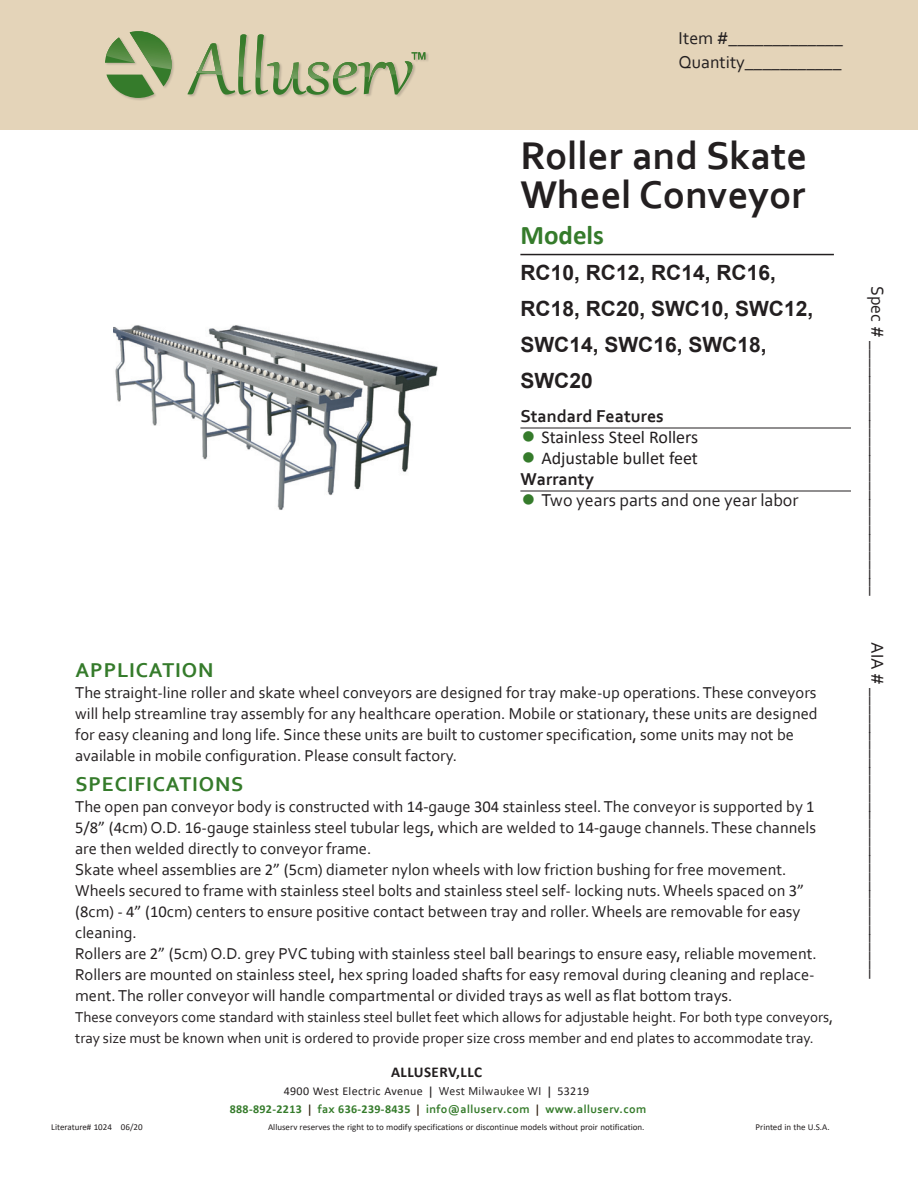
<style>
.page{position:relative;width:918px;height:1188px;background:#fff}
.page>*{position:absolute;margin:0;border:0;box-sizing:border-box;transform-origin:0 0}
.t1{font:700 40.5px/39px "Corbel";color:#231f20}
.t2{font:700 27px "Calibri";color:#357b2b}
.t3{font:700 21px/36px "Arial";color:#231f20}
.alluserv_manual_head{font:700 21px "Corbel";letter-spacing:.04em;color:#357b2b}
.alluserv_manual_body{font:18px "Corbel";color:#231f20}
.alluserv_spec_bullet{font:18px "Calibri";color:#231f20}
.alluserv_spec_bullet-2{font:18px "Corbel";color:#231f20}
.alluserv_manual_body-2{font:700 18px "Corbel";color:#231f20}
.alluserv_manual_body-3{font:16.5px/21px "Corbel";color:#231f20}
.alluserv_manual_body-4{font:15px/21px "Corbel";color:#231f20}
.t4{font:700 15px "Calibri";letter-spacing:.03em;color:#231f20}
.t5{font:700 12px "Corbel";letter-spacing:.03em;color:#357b2b}
.t6{font:12px "Calibri";letter-spacing:.03em;color:#231f20}
.t7{font:9px "Calibri";color:#231f20}
.s1{color:#357b2b}
.s2{font-family:"Calibri"}
.s3{font-family:"Corbel";font-weight:700}
.s4{font-family:"Corbel"}
.s5{color:#2d1c0c}
</style>
<div class="page">
<div style="left:0;top:0;width:918px;height:130px;background:#e4d4b9"></div>
<div style="left:105px;top:31px;width:324px;height:70px;background:#231f20;opacity:.2"></div>
<svg style="left:105px;top:31px;width:320px;height:67px"></svg>
<hr style="left:520px;top:428px;width:331px;height:1px;background:#231f20">
<hr style="left:520px;top:491px;width:331px;height:1px;background:#231f20">
<img style="left:113px;top:325px;width:325px;height:185px">
<hr style="left:520px;top:254px;width:314px;height:1px;background:#231f20">
<p class="alluserv_manual_body" style="left:679px;top:27px;width:166px">Item #_____________</p>
<p class="alluserv_manual_body" style="left:679px;top:51px;width:164px">Quantity___________</p>
<p class="t1" style="left:520px;top:136px;width:288px">Roller and Skate<br>Wheel Conveyor</p>
<p class="t2" style="left:520px;top:216px;width:85px">Models</p>
<p class="t3" style="left:520px;top:255px;width:294px">RC10, RC12, RC14, RC16,<br>RC18, RC20, SWC10, SWC12,<br>SWC14, SWC16, SWC18,<br>SWC20</p>
<p class="alluserv_manual_body-2" style="left:520px;top:405px;width:145px">Standard Features</p>
<p class="alluserv_spec_bullet" style="left:522px;top:425px;width:178px"><span class="s1">●</span> Stainless Steel Rollers</p>
<p class="alluserv_spec_bullet" style="left:522px;top:446px;width:178px"><span class="s1">●</span> Adjustable bullet feet</p>
<p class="alluserv_manual_body-2" style="left:520px;top:468px;width:75px">Warranty</p>
<p class="alluserv_spec_bullet-2" style="left:522px;top:489px;width:278px"><span class="s1">●</span> Two years parts and one year labor</p>
<p class="alluserv_manual_head" style="left:76px;top:657px;width:139px">APPLICATION</p>
<p class="alluserv_manual_body-3" style="left:75px;top:682px;width:744px">The straight-line roller and skate wheel conveyors are designed for tray make-up operations. These conveyors will help streamline tray assembly for any healthcare operation. Mobile or stationary, these units are designed for easy cleaning and long life. Since these units are built to customer specification, some units may not be available in mobile configuration. Please consult factory.</p>
<p class="alluserv_manual_head" style="left:76px;top:771px;width:169px">SPECIFICATIONS</p>
<p class="alluserv_manual_body-3" style="left:75px;top:796px;width:742px;text-align:justify">The open pan conveyor body is constructed with <span class="s2">14-</span>gauge <span class="s2">304</span> stainless steel. The conveyor is supported by <span class="s2">1<br>5/8” (4</span>cm) O.D. <span class="s2">16</span>-gauge stainless steel tubular legs, which are welded to <span class="s2">14-</span>gauge channels. These channels are then welded directly to conveyor frame.</p>
<p class="alluserv_manual_body-3" style="left:75px;top:859px;width:730px">Skate wheel assemblies are <span class="s2">2” (5</span>cm) diameter nylon wheels with low friction bushing for free movement.<br>Wheels secured to frame with stainless steel bolts and stainless steel self- locking nuts. Wheels spaced on <span class="s2">3” (8</span>cm) - <span class="s2">4” (10</span>cm) centers to ensure positive contact between tray and roller. Wheels are removable for easy cleaning.</p>
<p class="alluserv_manual_body-3" style="left:75px;top:943px;width:743px">Rollers are <span class="s2">2” (5</span>cm) O.D. grey PVC tubing with stainless steel ball bearings to ensure easy, reliable movement.<br>Rollers are mounted on stainless steel, hex spring loaded shafts for easy removal during cleaning and replace&shy;ment. The roller conveyor will handle compartmental or divided trays as well as flat bottom trays.</p>
<p class="alluserv_manual_body-4" style="left:75px;top:1006px;width:759px">These conveyors come standard with stainless steel bullet feet which allows for adjustable height. For both type conveyors, tray size must be known when unit is ordered to provide proper size cross member and end plates to accommodate tray.</p>
<p class="t4" style="left:391px;top:1061px;width:92px">ALLUSERV,LLC</p>
<p class="t6" style="left:284px;top:1082px;width:307px">4900 West Electric Avenue <span class="s3">|</span> <span class="s4">West Milwaukee WI</span> <span class="s3">|</span> 53219</p>
<p class="t5" style="left:230px;top:1101px;width:418px"><span class="s2">888-892-2213</span> <span class="s5">|</span> fax <span class="s2">636-239-8435</span> <span class="s5">|</span> info@alluserv.com <span class="s5">|</span> www.alluserv.com</p>
<p class="t7" style="left:51px;top:1121px;width:93px">Literature# 1024 06/20</p>
<p class="t7" style="left:268px;top:1121px;width:378px">Alluserv reserves the right to to modify specifications or discontinue models without proir notification.</p>
<p class="t7" style="left:756px;top:1121px;width:76px">Printed in the U.S.A.</p>
<p class="alluserv_manual_body" style="left:889px;top:286px;width:312px;rotate:90deg">Spec # _____________________________</p>
<p class="alluserv_manual_body" style="left:889px;top:642px;width:338px;rotate:90deg">AIA # _________________________________</p>
</div>
